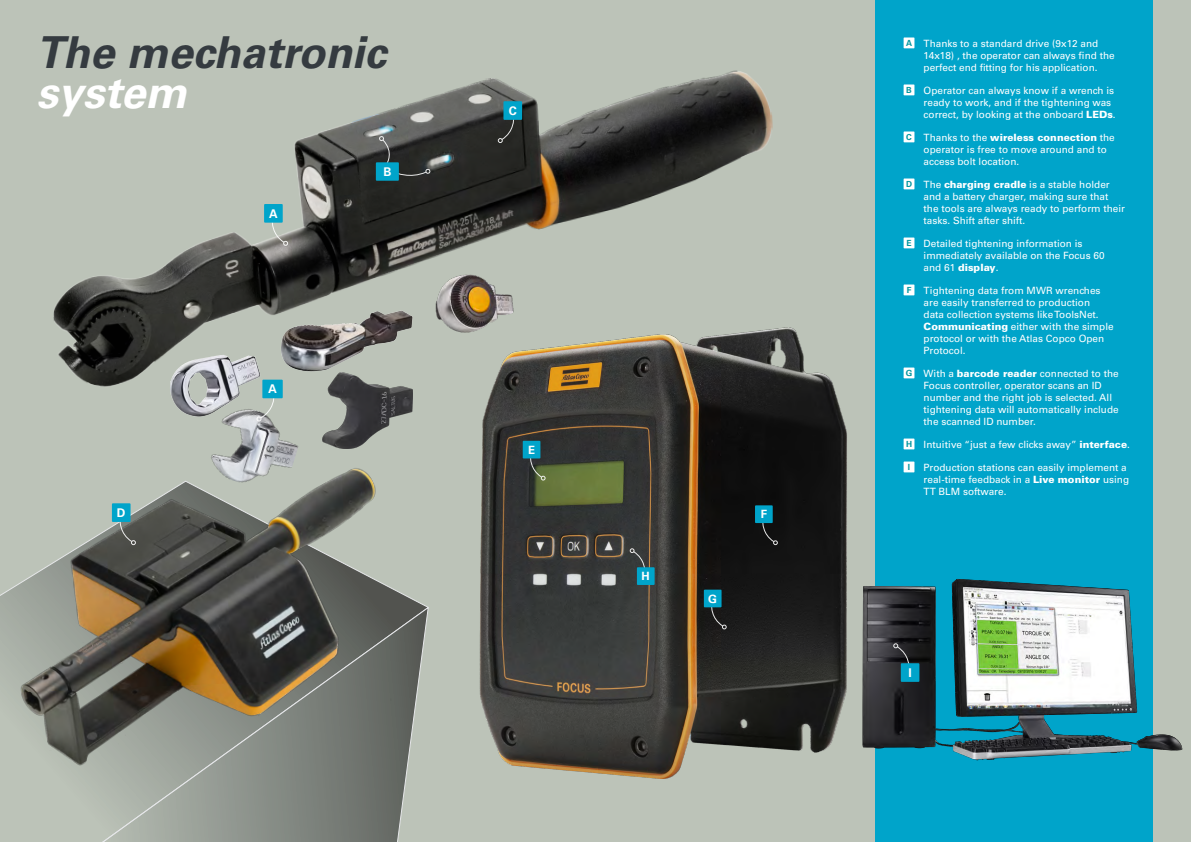
<style>
.page{position:relative;width:1191px;height:842px;background:#bcc3b8}
.page>*{position:absolute;margin:0;border:0;box-sizing:border-box;transform-origin:0 0}
.First_spread_headlin{font:italic 700 44px/40px "Univers LT Std";color:#353b40}
.t1{font:700 12px "Univers LT Std";color:#fff}
.t2{font:700 11.4px "Univers LT Std";color:#fff}
.Festurelist{font:10px/12px "Univers LT Std";color:#fff}
.t3{font:700 8.4px "Univers LT Std";color:#0097a0}
.s1{color:#fff}
.s2{font-weight:900}
</style>
<div class="page">
<svg style="left:102px;top:606px;width:327px;height:236px"></svg>
<img style="left:0;top:468px;width:425px;height:321px">
<img style="left:53px;top:70px;width:730px;height:317px">
<svg style="left:498px;top:117px;width:16px;height:26px"></svg>
<div style="left:503px;top:101px;width:19px;height:19px;background:#00a4ca"></div>
<svg style="left:271px;top:220px;width:17px;height:26px"></svg>
<div style="left:264px;top:204px;width:19px;height:19px;background:#00a4ca"></div>
<svg style="left:119px;top:519px;width:17px;height:26px"></svg>
<div style="left:112px;top:503px;width:19px;height:19px;background:#00a4ca"></div>
<svg style="left:378px;top:135px;width:53px;height:44px;background:#3c3d3b"></svg>
<div style="left:376px;top:162px;width:23px;height:19px;background:#00a4ca"></div>
<img style="left:124px;top:341px;width:118px;height:76px">
<img style="left:204px;top:401px;width:101px;height:95px">
<img style="left:242px;top:295px;width:218px;height:105px">
<img style="left:322px;top:372px;width:90px;height:77px">
<img style="left:414px;top:267px;width:99px;height:71px">
<div style="left:262px;top:380px;width:21px;height:18px;background:#00a4ca"></div>
<div style="left:875px;top:0;width:277px;height:842px;background:#00a4ca"></div>
<div style="left:903px;top:38px;width:11px;height:10px;background:#fff"></div>
<div style="left:903px;top:85px;width:11px;height:10px;background:#fff"></div>
<div style="left:903px;top:132px;width:11px;height:10px;background:#fff"></div>
<div style="left:903px;top:179px;width:11px;height:10px;background:#fff"></div>
<div style="left:903px;top:238px;width:11px;height:10px;background:#fff"></div>
<div style="left:903px;top:285px;width:11px;height:10px;background:#fff"></div>
<div style="left:903px;top:368px;width:11px;height:10px;background:#fff"></div>
<div style="left:903px;top:439px;width:11px;height:10px;background:#fff"></div>
<div style="left:903px;top:462px;width:11px;height:10px;background:#fff"></div>
<img style="left:862px;top:540px;width:321px;height:245px">
<svg style="left:893px;top:643px;width:17px;height:26px"></svg>
<div style="left:900px;top:663px;width:19px;height:19px;background:#00a4ca"></div>
<img style="left:475px;top:328px;width:372px;height:450px">
<svg style="left:762px;top:521px;width:16px;height:24px"></svg>
<div style="left:755px;top:505px;width:17px;height:18px;background:#00a4ca"></div>
<svg style="left:529px;top:456px;width:16px;height:24px"></svg>
<div style="left:523px;top:441px;width:17px;height:17px;background:#00a4ca"></div>
<svg style="left:710px;top:605px;width:16px;height:24px"></svg>
<div style="left:704px;top:590px;width:17px;height:17px;background:#00a4ca"></div>
<svg style="left:630px;top:548px;width:15px;height:25px"></svg>
<div style="left:637px;top:567px;width:17px;height:18px;background:#00a4ca"></div>
<svg style="left:256px;top:385px;width:21px;height:36px"></svg>
<p class="First_spread_headlin" style="left:36px;top:33px;width:352px">The mechatronic <span class="s1">system</span></p>
<p class="t3" style="left:906px;top:38px;width:8px">A</p>
<p class="Festurelist" style="left:923px;top:37px;width:193px">Thanks to a standard drive (9x12 and<br>14x18) , the operator can always find the perfect end fitting for his application.</p>
<p class="t3" style="left:906px;top:85px;width:7px">B</p>
<p class="Festurelist" style="left:923px;top:84px;width:193px">Operator can always know if a wrench is ready to work, and if the tightening was correct, by looking at the onboard <span class="s2">LEDs</span>.</p>
<p class="t3" style="left:906px;top:132px;width:7px">C</p>
<p class="Festurelist" style="left:923px;top:131px;width:193px">Thanks to the <span class="s2">wireless connection</span> the operator is free to move around and to access bolt location.</p>
<p class="t3" style="left:906px;top:179px;width:8px">D</p>
<p class="Festurelist" style="left:923px;top:178px;width:203px">The <span class="s2">charging cradle</span> is a stable holder and a battery charger, making sure that the tools are always ready to perform their tasks. Shift after shift.</p>
<p class="t3" style="left:906px;top:238px;width:7px">E</p>
<p class="Festurelist" style="left:923px;top:237px;width:182px">Detailed tightening information is immediately available on the Focus 60 and 61 <span class="s2">display</span>.</p>
<p class="t3" style="left:906px;top:285px;width:6px">F</p>
<p class="Festurelist" style="left:923px;top:284px;width:192px">Tightening data from MWR wrenches are easily transferred to production<br>data collection systems like ToolsNet.<br><span class="s2">Communicating</span> either with the simple protocol or with the Atlas Copco Open<br>Protocol.</p>
<p class="t3" style="left:905px;top:368px;width:8px">G</p>
<p class="Festurelist" style="left:923px;top:367px;width:197px">With a <span class="s2">barcode reader</span> connected to the Focus controller, operator scans an ID number and the right job is selected. All tightening data will automatically include the scanned ID number.</p>
<p class="t3" style="left:906px;top:439px;width:8px">H</p>
<p class="Festurelist" style="left:923px;top:438px;width:208px">Intuitive “just a few clicks away” <span class="s2">interface</span>.</p>
<p class="t3" style="left:908px;top:462px;width:4px">I</p>
<p class="Festurelist" style="left:923px;top:461px;width:207px">Production stations can easily implement a real-time feedback in a <span class="s2">Live monitor</span> using<br>TT BLM software.</p>
<p class="t1" style="left:509px;top:104px;width:10px">C</p>
<p class="t1" style="left:383px;top:165px;width:10px">B</p>
<p class="t1" style="left:269px;top:206px;width:10px">A</p>
<p class="t2" style="left:528px;top:443px;width:8px">E</p>
<p class="t1" style="left:117px;top:506px;width:10px">D</p>
<p class="t2" style="left:641px;top:569px;width:10px">H</p>
<p class="t2" style="left:708px;top:592px;width:10px">G</p>
<p class="t2" style="left:760px;top:508px;width:8px">F</p>
<p class="t1" style="left:908px;top:666px;width:5px">I</p>
</div>
